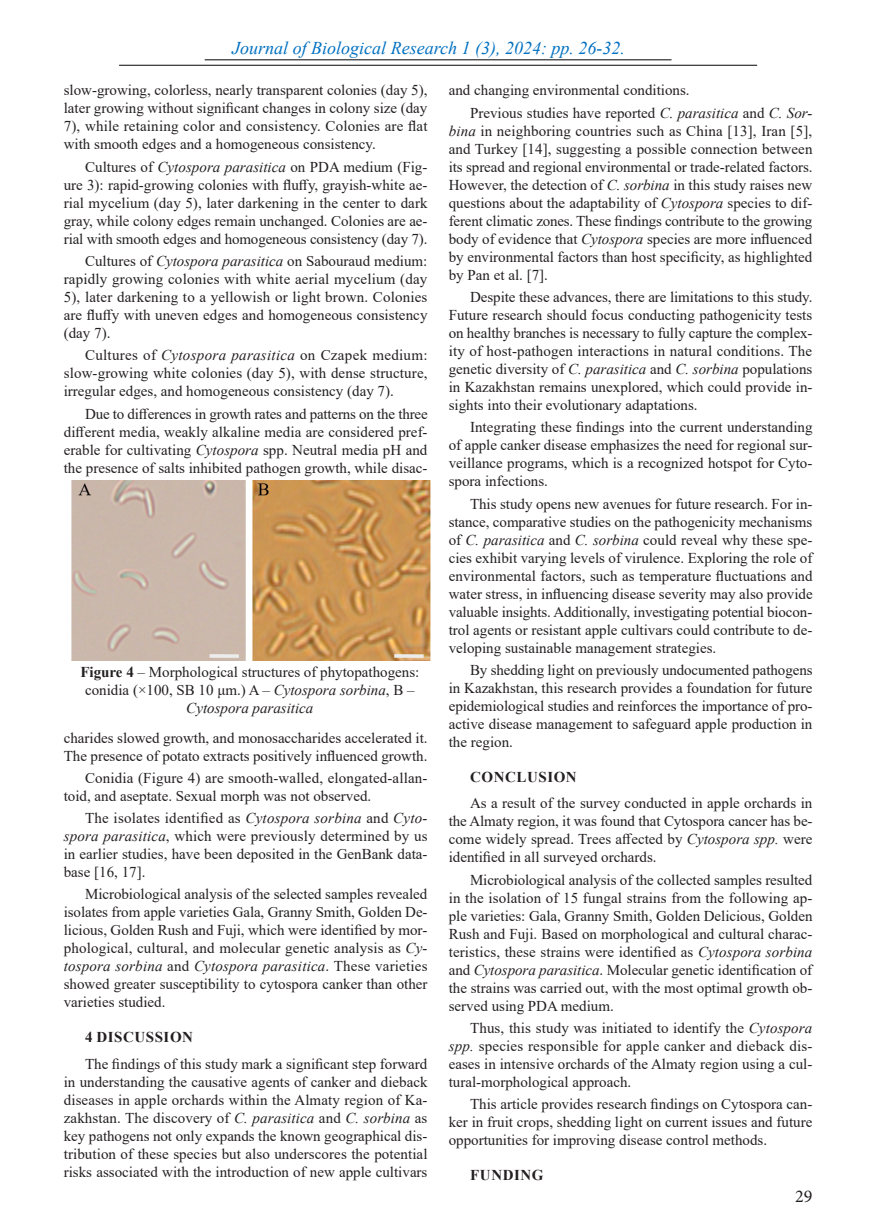
<style>
.page{position:relative;width:872px;height:1229px;background:#fff}
.page>*{position:absolute;margin:0;border:0;box-sizing:border-box;transform-origin:0 0}
.t1{font:italic 18px "Times New Roman";color:#0070c0}
.t2{font:18px "Minion Pro";color:#231f20}
.Английский_Общий{font:15px/18px "Times New Roman";color:#231f20;text-align:justify}
.Подпись_рисунков{font:15px/18px "Times New Roman";color:#231f20;text-align:center}
.Заголовки{font:700 15px "Times New Roman";letter-spacing:.035em;color:#231f20}
.s1{font-style:italic}
.s2{font-weight:700}
</style>
<div class="page">
<hr style="left:205px;top:59px;width:466px;height:1px;background:#231f20">
<hr style="left:119px;top:65px;width:638px;height:1px;background:#231f20">
<img style="left:71px;top:480px;width:360px;height:180px">
<p class="t1" style="left:232px;top:35px;width:394px">Journal of Biological Research 1 (3), 2024: pp. 26-32.</p>
<p class="Английский_Общий" style="left:64px;top:81px;width:365px">slow-growing, colorless, nearly transparent colonies (day 5), later growing without significant changes in colony size (day 7), while retaining color and consistency. Colonies are flat with smooth edges and a homogeneous consistency.</p>
<p class="Английский_Общий" style="left:64px;top:157px;width:365px;text-indent:21px">Cultures of <span class="s1">Cytospora parasitica</span> on PDA medium (Fig&shy;ure 3): rapid-growing colonies with fluffy, grayish-white ae&shy;rial mycelium (day 5), later darkening in the center to dark gray, while colony edges remain unchanged. Colonies are ae&shy;rial with smooth edges and homogeneous consistency (day 7).</p>
<p class="Английский_Общий" style="left:64px;top:251px;width:365px;text-indent:21px">Cultures of <span class="s1">Cytospora parasitica</span> on Sabouraud medium: rapidly growing colonies with white aerial mycelium (day 5), later darkening to a yellowish or light brown. Colonies are fluffy with uneven edges and homogeneous consistency (day 7).</p>
<p class="Английский_Общий" style="left:64px;top:346px;width:365px;text-indent:21px">Cultures of <span class="s1">Cytospora parasitica</span> on Czapek medium: slow-growing white colonies (day 5), with dense structure, irregular edges, and homogeneous consistency (day 7).</p>
<p class="Английский_Общий" style="left:64px;top:404px;width:365px;text-indent:21px">Due to differences in growth rates and patterns on the three different media, weakly alkaline media are considered pref&shy;erable for cultivating <span class="s1">Cytospora</span> spp. Neutral media pH and the presence of salts inhibited pathogen growth, while disac-</p>
<p class="Английский_Общий" style="left:449px;top:81px;width:242px">and changing environmental conditions.</p>
<p class="Английский_Общий" style="left:449px;top:103px;width:365px;text-indent:21px">Previous studies have reported <span class="s1">C. parasitica</span> and <span class="s1">C. Sor&shy;bina</span> in neighboring countries such as China [13], Iran [5], and Turkey [14], suggesting a possible connection between its spread and regional environmental or trade-related factors.<br>However, the detection of <span class="s1">C. sorbina</span> in this study raises new questions about the adaptability of <span class="s1">Cytospora</span> species to dif&shy;ferent climatic zones. These findings contribute to the growing body of evidence that <span class="s1">Cytospora</span> species are more influenced by environmental factors than host specificity, as highlighted by Pan et al. [7].</p>
<p class="Английский_Общий" style="left:449px;top:287px;width:365px;text-indent:21px">Despite these advances, there are limitations to this study.<br>Future research should focus conducting pathogenicity tests on healthy branches is necessary to fully capture the complex&shy;ity of host-pathogen interactions in natural conditions. The genetic diversity of <span class="s1">C. parasitica</span> and <span class="s1">C. sorbina</span> populations in Kazakhstan remains unexplored, which could provide in&shy;sights into their evolutionary adaptations.</p>
<p class="Английский_Общий" style="left:449px;top:418px;width:365px;text-indent:21px">Integrating these findings into the current understanding of apple canker disease emphasizes the need for regional sur&shy;veillance programs, which is a recognized hotspot for Cyto&shy;spora infections.</p>
<p class="Английский_Общий" style="left:449px;top:494px;width:365px;text-indent:21px">This study opens new avenues for future research. For in&shy;stance, comparative studies on the pathogenicity mechanisms of <span class="s1">C. parasitica</span> and <span class="s1">C. sorbina</span> could reveal why these spe&shy;cies exhibit varying levels of virulence. Exploring the role of environmental factors, such as temperature fluctuations and water stress, in influencing disease severity may also provide valuable insights. Additionally, investigating potential biocon&shy;trol agents or resistant apple cultivars could contribute to de&shy;veloping sustainable management strategies.</p>
<p class="Английский_Общий" style="left:449px;top:660px;width:365px;text-indent:21px">By shedding light on previously undocumented pathogens in Kazakhstan, this research provides a foundation for future epidemiological studies and reinforces the importance of pro&shy;active disease management to safeguard apple production in the region.</p>
<p class="Заголовки" style="left:470px;top:766px;width:108px">CONCLUSION</p>
<p class="Английский_Общий" style="left:449px;top:794px;width:365px;text-indent:21px">As a result of the survey conducted in apple orchards in the Almaty region, it was found that Cytospora cancer has be&shy;come widely spread. Trees affected by <span class="s1">Cytospora spp.</span> were identified in all surveyed orchards.</p>
<p class="Английский_Общий" style="left:449px;top:870px;width:365px;text-indent:21px">Microbiological analysis of the collected samples resulted in the isolation of 15 fungal strains from the following ap&shy;ple varieties: Gala, Granny Smith, Golden Delicious, Golden Rush and Fuji. Based on morphological and cultural charac&shy;teristics, these strains were identified as <span class="s1">Cytospora sorbina </span>and <span class="s1">Cytospora parasitica</span>. Molecular genetic identification of the strains was carried out, with the most optimal growth ob&shy;served using PDA medium.</p>
<p class="Английский_Общий" style="left:449px;top:1018px;width:365px;text-indent:21px">Thus, this study was initiated to identify the <span class="s1">Cytospora spp.</span> species responsible for apple canker and dieback dis&shy;eases in intensive orchards of the Almaty region using a cul&shy;tural-morphological approach.</p>
<p class="Английский_Общий" style="left:449px;top:1094px;width:365px;text-indent:21px">This article provides research findings on Cytospora can&shy;ker in fruit crops, shedding light on current issues and future opportunities for improving disease control methods.</p>
<p class="Заголовки" style="left:470px;top:1164px;width:75px">FUNDING</p>
<p class="Подпись_рисунков" style="left:80px;top:662px;width:340px"><span class="s2">Figure 4</span> – Morphological structures of phytopathogens: conidia (×100, SB 10 μm.) A – <span class="s1">Cytospora sorbina</span>, B –<br><span class="s1">Cytospora parasitica</span></p>
<p class="Английский_Общий" style="left:64px;top:728px;width:365px">charides slowed growth, and monosaccharides accelerated it.<br>The presence of potato extracts positively influenced growth.</p>
<p class="Английский_Общий" style="left:64px;top:768px;width:365px;text-indent:21px">Conidia (Figure 4) are smooth-walled, elongated-allan&shy;toid, and aseptate. Sexual morph was not observed.</p>
<p class="Английский_Общий" style="left:64px;top:808px;width:365px;text-indent:21px">The isolates identified as <span class="s1">Cytospora sorbina</span> and <span class="s1">Cyto&shy;spora parasitica</span>, which were previously determined by us in earlier studies, have been deposited in the GenBank data&shy;base [16, 17].</p>
<p class="Английский_Общий" style="left:64px;top:885px;width:365px;text-indent:21px">Microbiological analysis of the selected samples revealed isolates from apple varieties Gala, Granny Smith, Golden De&shy;licious, Golden Rush and Fuji, which were identified by mor&shy;phological, cultural, and molecular genetic analysis as <span class="s1">Cy&shy;tospora sorbina</span> and <span class="s1">Cytospora parasitica</span>. These varieties showed greater susceptibility to cytospora canker than other varieties studied.</p>
<p class="Заголовки" style="left:85px;top:1026px;width:109px">4 DISCUSSION</p>
<p class="Английский_Общий" style="left:64px;top:1054px;width:365px;text-indent:21px">The findings of this study mark a significant step forward in understanding the causative agents of canker and dieback diseases in apple orchards within the Almaty region of Ka&shy;zakhstan. The discovery of <span class="s1">C. parasitica</span> and <span class="s1">C. sorbina</span> as key pathogens not only expands the known geographical dis&shy;tribution of these species but also underscores the potential risks associated with the introduction of new apple cultivars</p>
<p class="t2" style="left:795px;top:1184px;width:19px">29</p>
</div>
